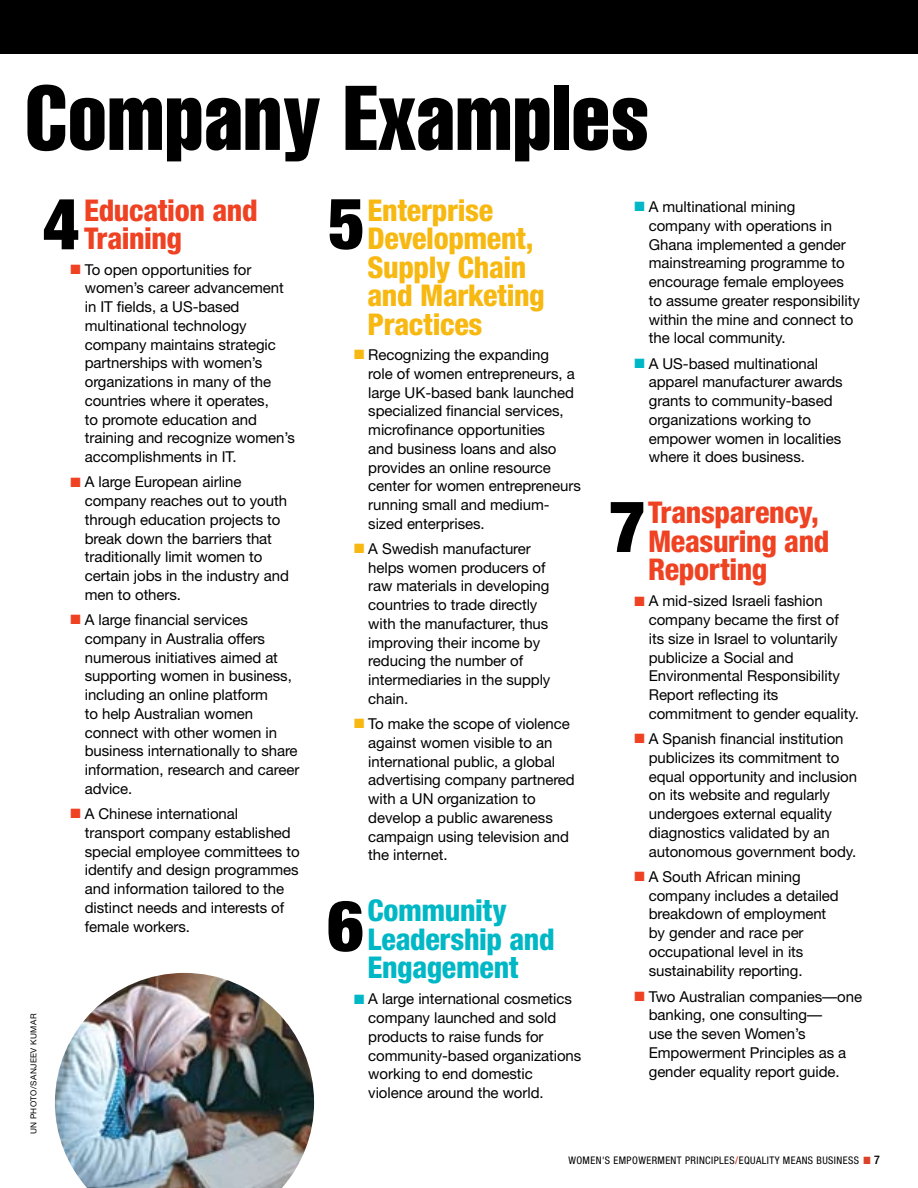
<style>
.page{position:relative;width:918px;height:1188px;background:#fff}
.page>*{position:absolute;margin:0;border:0;box-sizing:border-box;transform-origin:0 0}
.t1{font:extra-condensed 90px "Helvetica";letter-spacing:.01em;color:#000}
.t2{font:900 condensed 71.85px "Helvetica Neue";color:#000}
.t3{font:900 condensed 71.25px "Helvetica Neue";color:#000}
.t4{font:900 condensed 70.5px "Helvetica Neue";color:#000}
.t5{font:800 condensed 30px/28.5px "Helvetica Neue";letter-spacing:-.015em;color:#ef4223}
.t6{font:800 condensed 30px/28.5px "Helvetica Neue";letter-spacing:-.015em;color:#f7b811}
.t7{font:800 condensed 30px/28.5px "Helvetica Neue";letter-spacing:-.01em;color:#00b7c6}
.t8{font:15px/18.8px "Helvetica Neue";letter-spacing:-.005em;color:#000}
.t9{font:condensed 10.5px "Helvetica Neue";letter-spacing:.04em;color:#000}
.t10{font:8.25px "Helvetica Neue";letter-spacing:.04em;color:#000}
.s1{color:#f7b811}
.s2{color:#00b7c6}
.s3{color:#ef4223}
.s4{font-weight:500;color:#db4228}
.s5{color:#db4228}
.s6{font-weight:500;font-size:12px}
</style>
<div class="page">
<div style="left:0;top:0;width:918px;height:54px;background:#000"></div>
<img style="left:55px;top:973px;width:259px;height:215px">
<h1 class="t1" style="left:26px;top:61px;width:625px">Company Examples</h1>
<h3 class="t6" style="left:368px;top:195px;width:179px">Enterprise<br>Development,<br>Supply Chain and Marketing<br>Practices</h3>
<p class="t8" style="left:368px;top:345px;width:214px;text-indent:-14px"><span class="s1">■</span> Recognizing the expanding<br>role of women entrepreneurs, a large UK-based bank launched specialized financial services, microfinance opportunities<br>and business loans and also provides an online resource center for women entrepreneurs running small and medium&shy;sized enterprises.</p>
<p class="t8" style="left:368px;top:539px;width:184px;text-indent:-14px"><span class="s1">■</span> A Swedish manufacturer helps women producers of raw materials in developing countries to trade directly with the manufacturer, thus improving their income by reducing the number of intermediaries in the supply chain.</p>
<p class="t8" style="left:368px;top:714px;width:208px;text-indent:-14px"><span class="s1">■</span> To make the scope of violence against women visible to an international public, a global advertising company partnered with a UN organization to develop a public awareness campaign using television and the internet.</p>
<h3 class="t7" style="left:368px;top:896px;width:189px">Community<br>Leadership and<br>Engagement</h3>
<p class="t8" style="left:368px;top:989px;width:215px;text-indent:-14px"><span class="s2">■</span> A large international cosmetics company launched and sold products to raise funds for community-based organizations working to end domestic violence around the world.</p>
<h3 class="t5" style="left:84px;top:195px;width:175px">Education and<br>Training</h3>
<p class="t8" style="left:85px;top:260px;width:212px;text-indent:-14px"><span class="s3">■</span> To open opportunities for women’s career advancement in IT fields, a US-based multinational technology company maintains strategic partnerships with women’s organizations in many of the countries where it operates,<br>to promote education and training and recognize women’s accomplishments in IT.</p>
<p class="t8" style="left:85px;top:472px;width:206px;text-indent:-14px"><span class="s3">■</span> A large European airline company reaches out to youth through education projects to break down the barriers that traditionally limit women to certain jobs in the industry and men to others.</p>
<p class="t8" style="left:85px;top:610px;width:216px;text-indent:-14px"><span class="s3">■</span> A large financial services company in Australia offers numerous initiatives aimed at supporting women in business, including an online platform<br>to help Australian women connect with other women in business internationally to share information, research and career advice.</p>
<p class="t8" style="left:85px;top:804px;width:216px;text-indent:-14px"><span class="s3">■</span> A Chinese international transport company established special employee committees to identify and design programmes and information tailored to the distinct needs and interests of female workers.</p>
<h2 class="t2" style="left:43px;top:179px;width:38px">4</h2>
<h3 class="t3" style="left:328px;top:179px;width:38px">5</h3>
<p class="t8" style="left:649px;top:197px;width:213px;text-indent:-14px"><span class="s2">■</span> A multinational mining company with operations in<br>Ghana implemented a gender mainstreaming programme to encourage female employees to assume greater responsibility within the mine and connect to the local community.</p>
<p class="t8" style="left:649px;top:354px;width:195px;text-indent:-14px"><span class="s2">■</span> A US-based multinational apparel manufacturer awards grants to community-based organizations working to empower women in localities where it does business.</p>
<h3 class="t5" style="left:648px;top:498px;width:183px">Transparency,<br>Measuring and<br>Reporting</h3>
<p class="t8" style="left:649px;top:591px;width:212px;text-indent:-14px"><span class="s3">■</span> A mid-sized Israeli fashion company became the first of<br>its size in I srael to voluntarily publicize a Social and<br>Environmental Responsibility<br>Report reflecting its commitment to gender equality.</p>
<p class="t8" style="left:649px;top:729px;width:210px;text-indent:-14px"><span class="s3">■</span> A Spanish financial institution publicizes its commitment to equal opportunity and inclusion on its website and regularly undergoes external equality diagnostics validated by an autonomous government body.</p>
<p class="t8" style="left:649px;top:867px;width:192px;text-indent:-14px"><span class="s3">■</span> A South African mining company includes a detailed breakdown of employment by gender and race per occupational level in its sustainability reporting.</p>
<p class="t8" style="left:649px;top:987px;width:215px;text-indent:-14px"><span class="s3">■</span> Two Australian companies—one banking, one consulting—<br>use the seven Women’s<br>Empowerment Principles as a gender equality report guide.</p>
<h2 class="t2" style="left:609px;top:482px;width:38px">7</h2>
<h3 class="t4" style="left:327px;top:882px;width:38px">6</h3>
<p class="t10" style="left:29px;top:1134px;width:119px;rotate:-90deg">UN Photo/Sanj eev Ku mar</p>
<p class="t9" style="left:568px;top:1155px;width:313px">WOMEN'S EMPOWERMENT PRINCIPLES<span class="s4">/</span>EQUALITY MEANS BUSINESS <span class="s5">■</span> <span class="s6">7</span></p>
</div>
